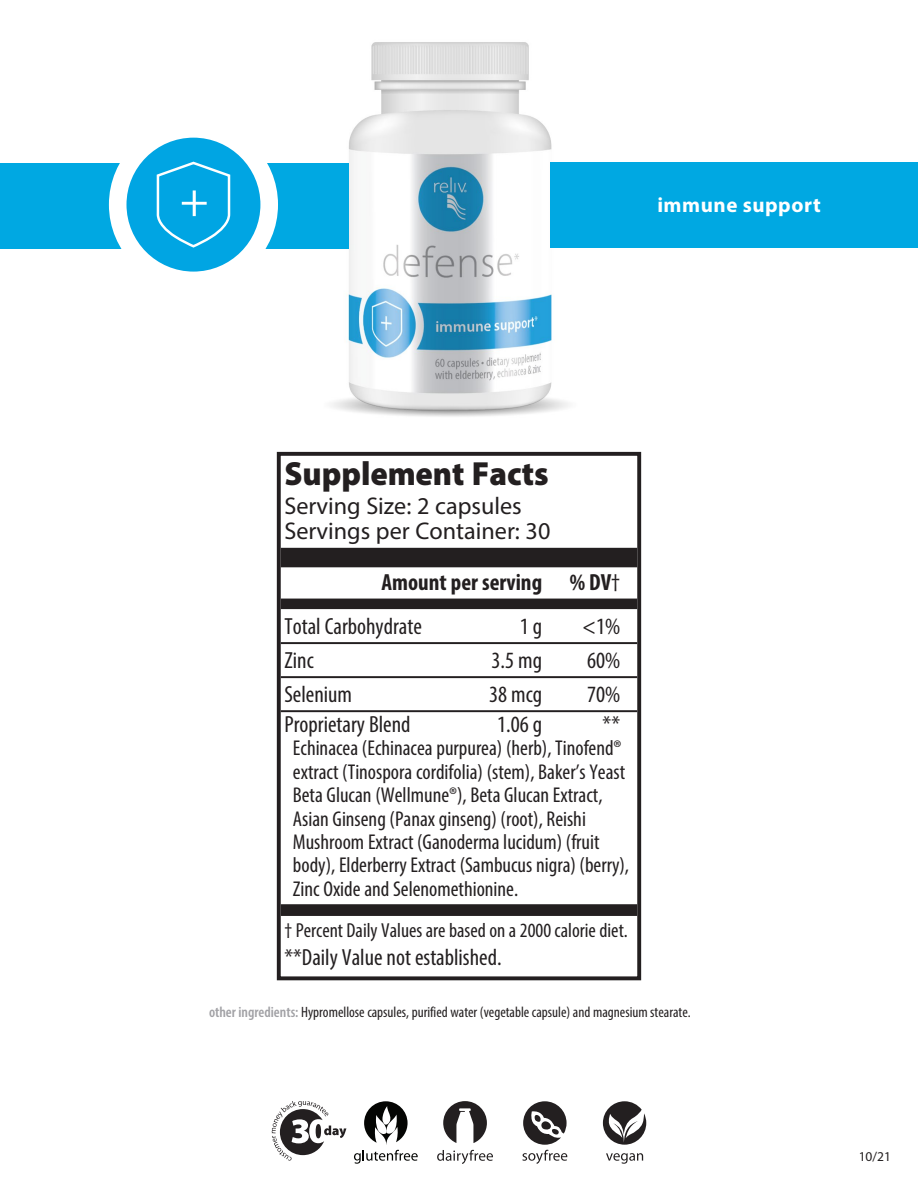
<style>
.page{position:relative;width:918px;height:1188px;background:#fff}
.page>*{position:absolute;margin:0;border:0;box-sizing:border-box;transform-origin:0 0}
.t1{font:900 33.6px "Myriad Pro";color:#231f20;scale:.96 1}
.t2{font:24.15px/25.2px "Myriad Pro";color:#231f20}
.t3{font:condensed 23.4px "Myriad Pro";color:#231f20}
.t4{font:700 condensed 23.4px "Myriad Pro";color:#231f20}
.t5{font:condensed 21.45px/23.4px "Myriad Pro";color:#231f20}
.t6{font:700 21px "Myriad Pro";letter-spacing:.025em;color:#fff}
.t7{font:condensed 20.25px "Myriad Pro";color:#231f20}
.t8{font:condensed 15px "Myriad Pro";color:#231f20}
.t9{font:13.5px "Myriad Pro";color:#231f20}
.s1{font-weight:400}
.s2{font-weight:600;color:#a1a1a5}
</style>
<div class="page">
<img style="left:267px;top:42px;width:301px;height:375px">
<div style="left:551px;top:162px;width:367px;height:86px;background:#00a8e2"></div>
<div style="left:0;top:164px;width:349px;height:85px;background:#00a8e2"></div>
<svg style="left:118px;top:129px;width:151px;height:151px"></svg>
<div style="left:109px;top:120px;width:169px;height:169px;border:18px solid #fff;border-radius:50%"></div>
<svg style="left:155px;top:160px;width:77px;height:90px"></svg>
<div style="left:281px;top:548px;width:356px;height:19px;background:#231f20"></div>
<div style="left:281px;top:599px;width:356px;height:10px;background:#231f20"></div>
<hr style="left:281px;top:642px;width:356px;height:2px;background:#231f20">
<hr style="left:281px;top:676px;width:356px;height:2px;background:#231f20">
<hr style="left:281px;top:710px;width:356px;height:2px;background:#231f20">
<div style="left:281px;top:904px;width:356px;height:12px;background:#231f20"></div>
<div style="left:277px;top:452px;width:364px;height:528px;border:4px solid #231f20"></div>
<svg style="left:603px;top:1101px;width:43px;height:44px"></svg>
<svg style="left:606px;top:1153px;width:37px;height:11px"></svg>
<svg style="left:437px;top:1150px;width:56px;height:14px"></svg>
<svg style="left:443px;top:1101px;width:44px;height:42px"></svg>
<svg style="left:522px;top:1101px;width:45px;height:63px"></svg>
<svg style="left:354px;top:1101px;width:64px;height:63px"></svg>
<svg style="left:272px;top:1101px;width:74px;height:60px"></svg>
<p class="t6" style="left:657px;top:191px;width:165px">immune support</p>
<p class="t1" style="left:284px;top:451px;width:277px">Supplement Facts</p>
<p class="t2" style="left:284px;top:493px;width:267px">Serving Size: 2 capsules<br>Servings per Container: 30</p>
<p class="t4" style="left:381px;top:568px;width:240px">Amount per serving % DV<span class="s1">†</span></p>
<p class="t3" style="left:284px;top:612px;width:139px">Total Carbohydrate</p>
<p class="t3" style="left:520px;top:612px;width:24px">1 g</p>
<p class="t3" style="left:582px;top:612px;width:40px">&lt;1%</p>
<p class="t3" style="left:284px;top:646px;width:31px">Zinc</p>
<p class="t3" style="left:492px;top:646px;width:52px">3.5 mg</p>
<p class="t3" style="left:587px;top:646px;width:35px">60%</p>
<p class="t3" style="left:284px;top:680px;width:69px">Selenium</p>
<p class="t3" style="left:489px;top:680px;width:55px">38 mcg</p>
<p class="t3" style="left:587px;top:680px;width:35px">70%</p>
<p class="t3" style="left:284px;top:710px;width:128px">Proprietary Blend</p>
<p class="t3" style="left:497px;top:710px;width:46px">1.06 g</p>
<p class="t3" style="left:603px;top:710px;width:19px">**</p>
<p class="t5" style="left:293px;top:736px;width:338px">Echinacea (Echinacea purpurea) (herb), Tinofend® extract (Tinospora cordifolia) (stem), Baker’s Yeast Beta Glucan (Wellmune®), Beta Glucan Extract, Asian Ginseng (Panax ginseng) (root), Reishi Mushroom Extract (Ganoderma lucidum) (fruit body), Elderberry Extract (Sambucus nigra) (berry), Zinc Oxide and Selenomethionine.</p>
<p class="t7" style="left:284px;top:918px;width:345px">† Percent Daily Values are based on a 2000 calorie diet.</p>
<p class="t3" style="left:284px;top:943px;width:219px">**Daily Value not established.</p>
<p class="t8" style="left:209px;top:1003px;width:483px"><span class="s2">other ingredients:</span> Hypromellose capsules, purified water (vegetable capsule) and magnesium stearate.</p>
<p class="t9" style="left:859px;top:1148px;width:34px">10/21</p>
</div>
